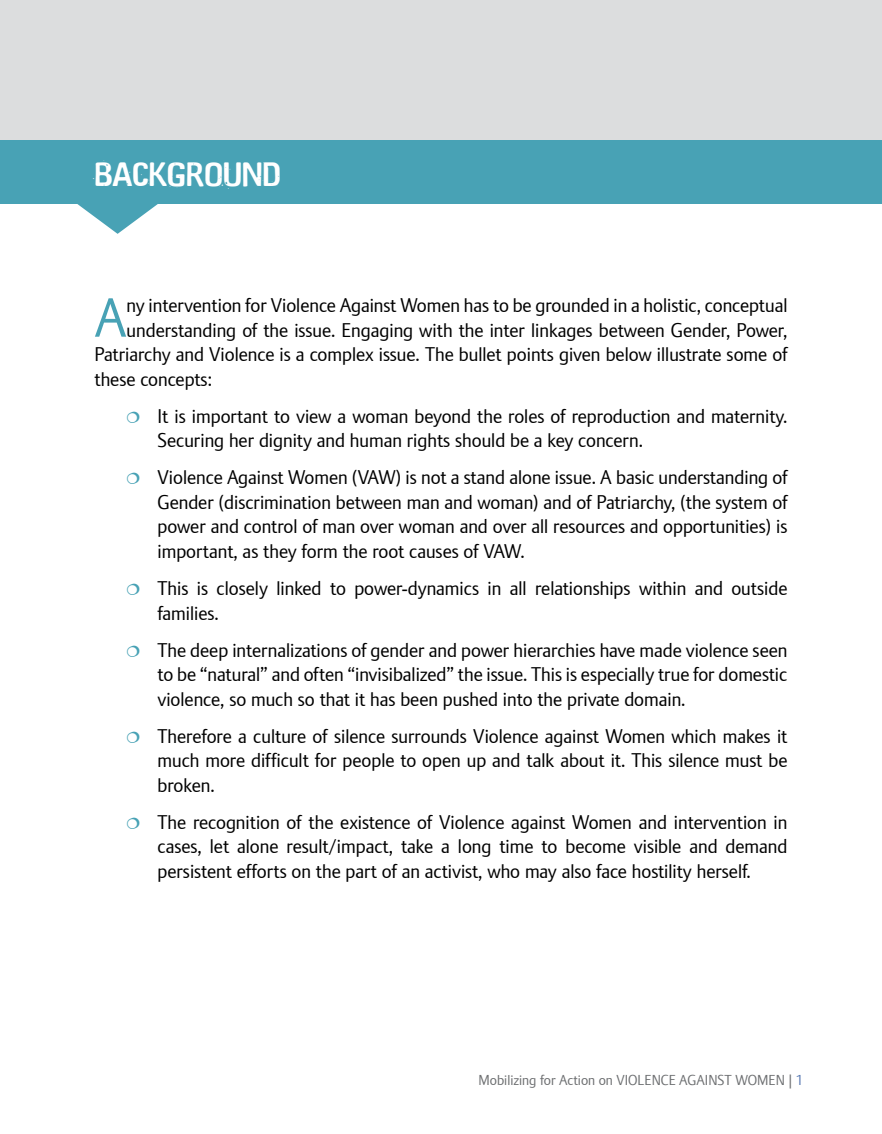
<style>
.page{position:relative;width:882px;height:1134px;background:#fff}
.page>*{position:absolute;margin:0;border:0;box-sizing:border-box;transform-origin:0 0}
.t1{font:53.2px "Plan";color:#48a2b5}
.t2{font:31.5px "Plan Storytelling";color:#fff}
.t3{font:19.25px/24.5px "Plan";color:#000;text-align:justify}
.t4{font:14px "Plan";color:#6d6f71}
.s1{color:#5b7bb3}
</style>
<div class="page">
<div style="left:0;top:0;width:882px;height:202px;background:#dcddde"></div>
<svg style="left:77px;top:204px;width:81px;height:30px"></svg>
<div style="left:0;top:140px;width:882px;height:64px;background:#48a2b5"></div>
<h2 class="t2" style="left:94px;top:154px;width:188px">BACKGROUND</h2>
<h1 class="t1" style="left:94px;top:287px;width:34px">A</h1>
<p class="t3" style="left:127px;top:293px;width:662px">ny intervention for Violence Against Women has to be grounded in a holistic, conceptual</p>
<p class="t3" style="left:127px;top:318px;width:662px">understanding of the issue. Engaging with the inter linkages between Gender, Power,</p>
<p class="t3" style="left:95px;top:342px;width:694px">Patriarchy and Violence is a complex issue. The bullet points given below illustrate some of</p>
<p class="t3" style="left:95px;top:367px;width:119px">these concepts:</p>
<p class="t3" style="left:158px;top:404px;width:631px">It is important to view a woman beyond the roles of reproduction and maternity.<br>Securing her dignity and human rights should be a key concern.</p>
<p class="t3" style="left:158px;top:466px;width:632px">Violence Against Women (VAW) is not a stand alone issue. A basic understanding of Gender (discrimination between man and woman) and of Patriarchy, (the system of power and control of man over woman and over all resources and opportunities) is important, as they form the root causes of VAW.</p>
<p class="t3" style="left:158px;top:576px;width:631px">This is closely linked to power-dynamics in all relationships within and outside families.</p>
<p class="t3" style="left:158px;top:638px;width:631px">The deep internalizations of gender and power hierarchies have made violence seen to be “natural” and often “invisibalized” the issue. This is especially true for domestic violence, so much so that it has been pushed into the private domain.</p>
<p class="t3" style="left:158px;top:724px;width:631px">Therefore a culture of silence surrounds Violence against Women which makes it much more difficult for people to open up and talk about it. This silence must be broken.</p>
<p class="t3" style="left:158px;top:810px;width:631px">The recognition of the existence of Violence against Women and intervention in cases, let alone result/impact, take a long time to become visible and demand persistent efforts on the part of an activist, who may also face hostility herself.</p>
<p class="t4" style="left:478px;top:1072px;width:155px">Mobilizing for Action on Violence</p>
<p class="t4" style="left:679px;top:1072px;width:17px">Against</p>
<p class="t4" style="left:735px;top:1072px;width:23px">Women</p>
<p class="t4" style="left:788px;top:1072px;width:17px">| <span class="s1">1</span></p>
</div>
